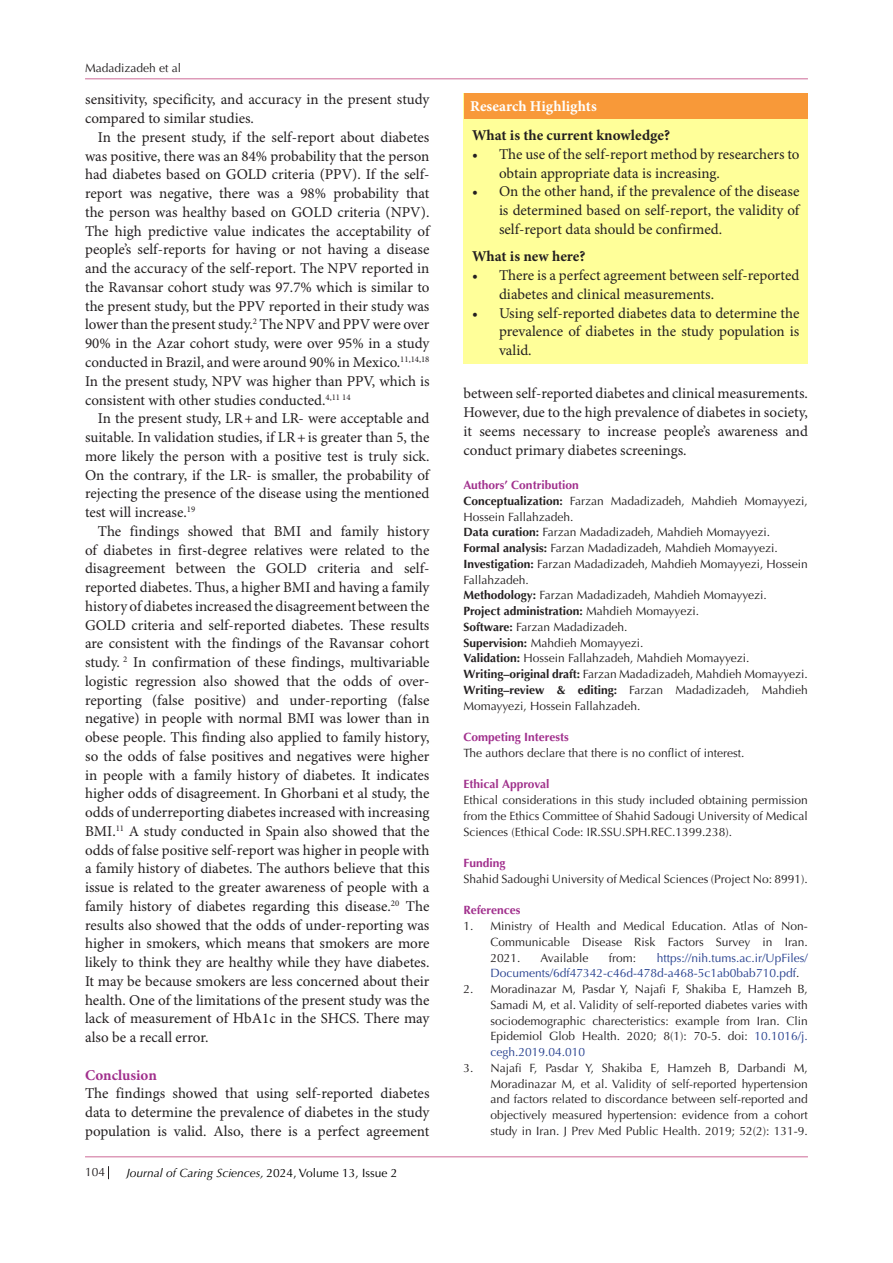
<style>
.page{position:relative;width:893px;height:1263px;background:#fff}
.page>*{position:absolute;margin:0;border:0;box-sizing:border-box;transform-origin:0 0}
.t1{font:15px/18.8px "Minion Pro";color:#231f20;text-align:justify}
.BT{font:700 15px "Minion Pro";color:#231f20}
.t2{font:700 15px "Minion Pro";color:#fff}
.t3{font:700 15px "Minion Pro";color:#a1308d}
.No_Spacing{font:12px/15.8px "Optima LT Std";color:#231f20;text-align:justify}
.t4{font:12px/15.8px "Optima LT Std";color:#253f8e}
.t5{font:italic 12px "Optima LT Std";color:#000}
.No_Spacing-2{font:700 12px "Optima LT Std";color:#231f20}
.heading_1{font:700 12px "Optima LT Std";color:#a1308d}
.No_Spacing-3{font:700 12px "Optima LT Std";color:#a1308d}
.t6{font:700 12px "Optima LT Std";color:#a0328c}
.s1{font-style:normal}
.s2{font-weight:700}
.s3{font-weight:400}
.s4{color:#231f20}
.s5{color:#253f8e}
</style>
<div class="page">
<svg style="left:108px;top:1166px;width:1px;height:13px"></svg>
<hr style="left:85px;top:78px;width:723px;height:1px;background:#cd6996">
<hr style="left:85px;top:1156px;width:723px;height:1px;background:#cd6996">
<div style="left:463px;top:94px;width:345px;height:270px;background:#ff9"></div>
<div style="left:464px;top:94px;width:343px;height:25px;background:#f89939"></div>
<p class="No_Spacing" style="left:85px;top:61px;width:98px">Madadizadeh et al</p>
<p class="t1" style="left:85px;top:91px;width:346px">sensitivity, specificity, and accuracy in the present study compared to similar studies.</p>
<p class="t1" style="left:85px;top:128px;width:346px;text-indent:13px">In the present study, if the self-report about diabetes was positive, there was an 84% probability that the person had diabetes based on GOLD criteria (PPV). If the self&shy;report was negative, there was a 98% probability that the person was healthy based on GOLD criteria (NPV).<br>The high predictive value indicates the acceptability of people’s self-reports for having or not having a disease and the accuracy of the self-report. The NPV reported in the Ravansar cohort study was 97.7% which is similar to the present study, but the PPV reported in their study was lower than the present study.<sup>2</sup> The NPV and PPV were over 90% in the Azar cohort study, were over 95% in a study conducted in Brazil, and were around 90% in Mexico.<sup>11,14,18<br></sup>In the present study, NPV was higher than PPV, which is consistent with other studies conducted.<sup>4,11</sup> <sup>14</sup></p>
<p class="t1" style="left:85px;top:410px;width:346px;text-indent:13px">In the present study, LR+and LR- were acceptable and suitable. In validation studies, if LR+is greater than 5, the more likely the person with a positive test is truly sick.<br>On the contrary, if the LR- is smaller, the probability of rejecting the presence of the disease using the mentioned test will increase.<sup>19</sup></p>
<p class="t1" style="left:85px;top:522px;width:346px;text-indent:13px">The findings showed that BMI and family history of diabetes in first-degree relatives were related to the disagreement between the GOLD criteria and self&shy;reported diabetes. Thus, a higher BMI and having a family history of diabetes increased the disagreement between the GOLD criteria and self-reported diabetes. These results are consistent with the findings of the Ravansar cohort study. <sup>2</sup> In confirmation of these findings, multivariable logistic regression also showed that the odds of over&shy;reporting (false positive) and under-reporting (false negative) in people with normal BMI was lower than in obese people. This finding also applied to family history, so the odds of false positives and negatives were higher in people with a family history of diabetes. It indicates higher odds of disagreement. In Ghorbani et al study, the odds of underreporting diabetes increased with increasing BMI.<sup>11</sup> A study conducted in Spain also showed that the odds of false positive self-report was higher in people with a family history of diabetes. The authors believe that this issue is related to the greater awareness of people with a family history of diabetes regarding this disease.<sup>20</sup> The results also showed that the odds of under-reporting was higher in smokers, which means that smokers are more likely to think they are healthy while they have diabetes.<br>It may be because smokers are less concerned about their health. One of the limitations of the present study was the lack of measurement of HbA1c in the SHCS. There may also be a recall error.</p>
<p class="t3" style="left:85px;top:1064px;width:73px">Conclusion</p>
<p class="t1" style="left:85px;top:1085px;width:346px">The findings showed that using self-reported diabetes data to determine the prevalence of diabetes in the study population is valid. Also, there is a perfect agreement</p>
<p class="No_Spacing" style="left:85px;top:1164px;width:22px">104</p>
<p class="t5" style="left:126px;top:1165px;width:273px">Journal of Caring Sciences, <span class="s1">2024, Volume 13, Issue 2</span></p>
<p class="t2" style="left:470px;top:95px;width:128px">Research Highlights</p>
<p class="BT" style="left:472px;top:125px;width:200px">What is the current knowledge?</p>
<p class="t1" style="left:499px;top:145px;width:302px;text-indent:-27px">• The use of the self-report method by researchers to obtain appropriate data is increasing.</p>
<p class="t1" style="left:499px;top:183px;width:302px;text-indent:-27px">• On the other hand, if the prevalence of the disease is determined based on self-report, the validity of self-report data should be confirmed.</p>
<p class="BT" style="left:472px;top:246px;width:115px">What is new here?</p>
<p class="t1" style="left:499px;top:266px;width:302px;text-indent:-27px">• There is a perfect agreement between self-reported diabetes and clinical measurements.</p>
<p class="t1" style="left:499px;top:304px;width:302px;text-indent:-27px">• Using self-reported diabetes data to determine the prevalence of diabetes in the study population is valid.</p>
<p class="t1" style="left:463px;top:385px;width:346px">between self-reported diabetes and clinical measurements.<br>However, due to the high prevalence of diabetes in society, it seems necessary to increase people’s awareness and conduct primary diabetes screenings.</p>
<p class="heading_1" style="left:463px;top:478px;width:117px">Authors’ Contribution</p>
<p class="No_Spacing" style="left:463px;top:493px;width:346px"><span class="s2">Conceptualization:</span> Farzan Madadizadeh, Mahdieh Momayyezi,<br>Hossein Fallahzadeh.</p>
<p class="No_Spacing" style="left:463px;top:525px;width:308px"><span class="s2">Data curation:</span> Farzan Madadizadeh, Mahdieh Momayyezi.</p>
<p class="No_Spacing" style="left:463px;top:540px;width:316px"><span class="s2">Formal analysis:</span> Farzan Madadizadeh, Mahdieh Momayyezi.</p>
<p class="No_Spacing" style="left:463px;top:556px;width:346px"><span class="s2">Investigation:</span> Farzan Madadizadeh, Mahdieh Momayyezi, Hossein<br>Fallahzadeh.</p>
<p class="No_Spacing" style="left:463px;top:588px;width:305px"><span class="s2">Methodology:</span> Farzan Madadizadeh, Mahdieh Momayyezi.</p>
<p class="No_Spacing-2" style="left:463px;top:604px;width:237px">Project administration: <span class="s3">Mahdieh Momayyezi.</span></p>
<p class="No_Spacing" style="left:463px;top:619px;width:166px"><span class="s2">Software:</span> Farzan Madadizadeh.</p>
<p class="No_Spacing" style="left:463px;top:635px;width:181px"><span class="s2">Supervision:</span> Mahdieh Momayyezi.</p>
<p class="No_Spacing" style="left:463px;top:651px;width:288px"><span class="s2">Validation:</span> Hossein Fallahzadeh, Mahdieh Momayyezi.</p>
<p class="No_Spacing" style="left:463px;top:666px;width:346px"><span class="s2">Writing–original draft:</span> Farzan Madadizadeh, Mahdieh Momayyezi.</p>
<p class="No_Spacing" style="left:463px;top:682px;width:346px"><span class="s2">Writing–review &amp; editing:</span> Farzan Madadizadeh, Mahdieh<br>Momayyezi, Hossein Fallahzadeh.</p>
<p class="No_Spacing-3" style="left:463px;top:730px;width:107px">Competing Interests</p>
<p class="No_Spacing" style="left:463px;top:745px;width:282px">The authors declare that there is no conflict of interest.</p>
<p class="t6" style="left:463px;top:777px;width:87px">Ethical Approval</p>
<p class="No_Spacing" style="left:463px;top:792px;width:346px">Ethical considerations in this study included obtaining permission from the Ethics Committee of Shahid Sadougi University of Medical Sciences (Ethical Code: IR.SSU.SPH.REC.1399.238).</p>
<p class="No_Spacing-3" style="left:463px;top:856px;width:44px">Funding</p>
<p class="No_Spacing" style="left:463px;top:871px;width:346px">Shahid Sadoughi University of Medical Sciences (Project No: 8991).</p>
<p class="heading_1" style="left:463px;top:903px;width:58px">References</p>
<p class="No_Spacing" style="left:490px;top:918px;width:319px;text-indent:-27px">1. Ministry of Health and Medical Education. Atlas of Non-Communicable Disease Risk Factors Survey in Iran.<br>2021.</p>
<p class="No_Spacing" style="left:541px;top:950px;width:49px">Available</p>
<p class="No_Spacing" style="left:609px;top:950px;width:29px">from:</p>
<p class="t4" style="left:490px;top:950px;width:319px;text-indent:166px">https://nih.tums.ac.ir/UpFiles/<br>Documents/6df47342-c46d-478d-a468-5c1ab0bab710.pdf<span class="s4">.</span></p>
<p class="No_Spacing" style="left:490px;top:981px;width:319px;text-indent:-27px">2. Moradinazar M, Pasdar Y, Najafi F, Shakiba E, Hamzeh B, Samadi M, et al. Validity of self-reported diabetes varies with sociodemographic charecteristics: example from Iran. Clin Epidemiol Glob Health. 2020; 8(1): 70-5. doi: <span class="s5">10.1016/j. cegh.2019.04.010</span></p>
<p class="No_Spacing" style="left:490px;top:1060px;width:319px;text-indent:-27px">3. Najafi F, Pasdar Y, Shakiba E, Hamzeh B, Darbandi M, Moradinazar M, et al. Validity of self-reported hypertension and factors related to discordance between self-reported and objectively measured hypertension: evidence from a cohort study in Iran. J Prev Med Public Health. 2019; 52(2): 131-9.</p>
</div>
